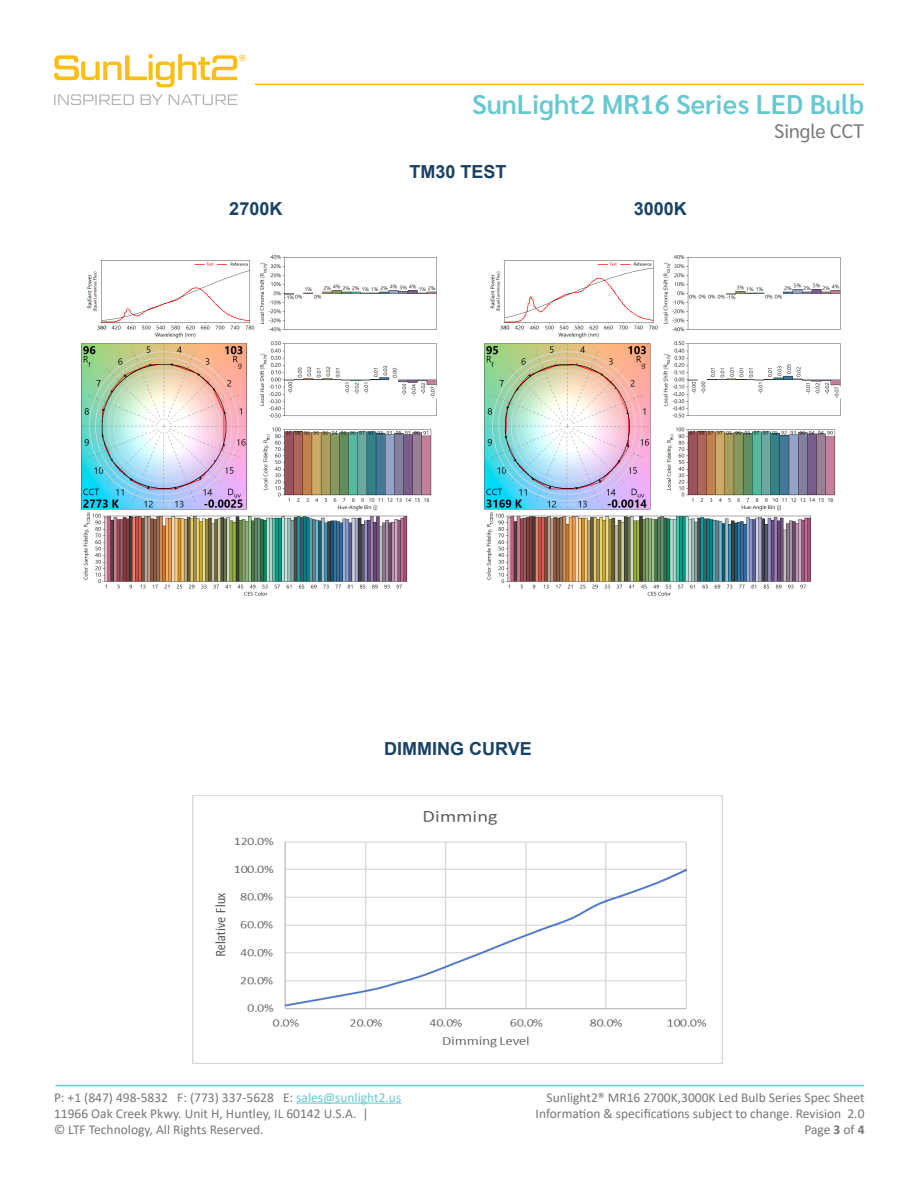
<style>
.page{position:relative;width:918px;height:1188px;background:#fff}
.page>*{position:absolute;margin:0;border:0;box-sizing:border-box;transform-origin:0 0}
.t1{font:600 27px "Sarabun";color:#66c9d0}
.t2{font:19.5px "Sarabun";color:#777}
.t3{font:700 18px "Arial";color:#194265}
.t4{font:13.5px/16.2px "Calibri";color:#777}
.s1{color:#67c9cf}
.s2{font-weight:700}
</style>
<div class="page">
<hr style="left:255px;top:84px;width:609px;height:1px;background:#febe10">
<svg style="left:54px;top:54px;width:191px;height:33px"></svg>
<svg style="left:54px;top:94px;width:80px;height:11px"></svg>
<svg style="left:141px;top:94px;width:22px;height:11px"></svg>
<svg style="left:169px;top:94px;width:69px;height:11px"></svg>
<hr style="left:56px;top:1085px;width:808px;height:1px;background:#66c9d0">
<hr style="left:296px;top:1103px;width:105px;height:1px;background:#67c9cf">
<img style="left:81px;top:255px;width:356px;height:341px">
<img style="left:484px;top:255px;width:357px;height:341px">
<img style="left:193px;top:796px;width:529px;height:268px">
<h1 class="t1" style="left:472px;top:89px;width:393px">SunLight2 MR16 Series LED Bulb</h1>
<h2 class="t2" style="left:774px;top:120px;width:91px">Single CCT</h2>
<p class="t3" style="left:409px;top:159px;width:99px">TM30 TEST</p>
<p class="t3" style="left:229px;top:196px;width:55px">2700K</p>
<p class="t3" style="left:634px;top:196px;width:55px">3000K</p>
<p class="t3" style="left:384px;top:736px;width:149px">DIMMING CURVE</p>
<p class="t4" style="left:54px;top:1089px;width:349px">P: +1 (847) 498-5832 F: (773) 337-5628 E: <span class="s1">sales@sunlight2.us<br></span>11966 Oak Creek Pkwy. Unit H, Huntley, IL 60142 U.S.A. |<br>© LTF Technology, All Rights Reserved.</p>
<p class="t4" style="left:536px;top:1089px;width:330px;text-align:right">Sunlight2® MR16 2700K,3000K Led Bulb Series Spec Sheet<br>Information &amp; specifications subject to change. Revision 2.0<br>Page <span class="s2">3</span> of <span class="s2">4</span></p>
</div>
